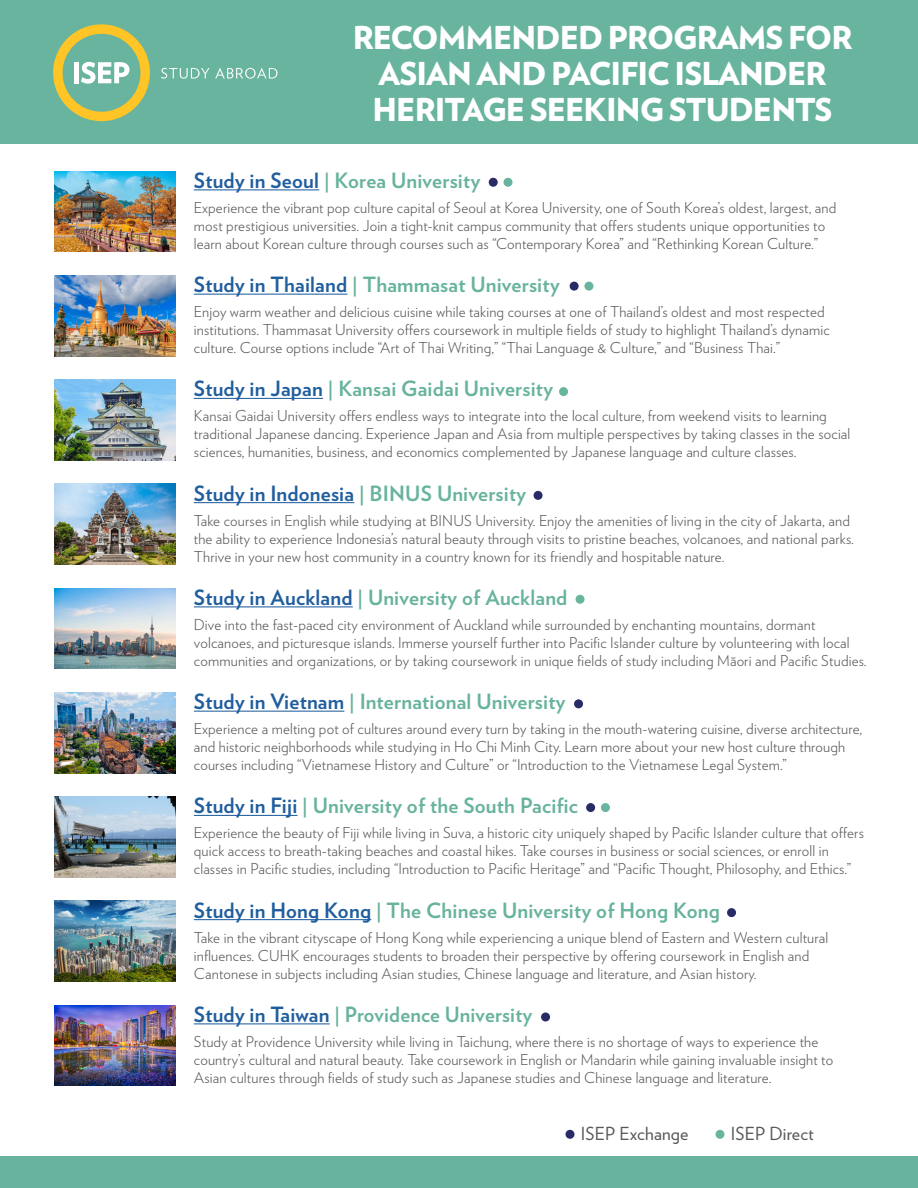
<style>
.page{position:relative;width:918px;height:1188px;background:#fff}
.page>*{position:absolute;margin:0;border:0;box-sizing:border-box;transform-origin:0 0}
.t1{font:900 31.5px/36px "Verlag";letter-spacing:-.03em;color:#fff;text-align:center}
.t2{font:700 21px "Verlag";letter-spacing:.01em;color:#68b39e}
.t3{font:700 21px "Verlag";letter-spacing:.01em;color:#215e9e}
.t4{font:18px "Verlag";letter-spacing:.01em;color:#58595b}
.t5{font:300 15px/18px "Verlag";letter-spacing:.01em;color:#58595b}
.s1{color:#215e9e}
.s2{color:#68b39e}
</style>
<div class="page">
<div style="left:0;top:1157px;width:918px;height:31px;background:#68b39e"></div>
<div style="left:0;top:0;width:918px;height:144px;background:#69b49e"></div>
<svg style="left:53px;top:24px;width:97px;height:97px"></svg>
<svg style="left:161px;top:68px;width:117px;height:11px"></svg>
<div style="left:716px;top:1130px;width:8px;height:9px;background:#69b49e;border-radius:50%"></div>
<div style="left:566px;top:1130px;width:8px;height:9px;background:#282b66;border-radius:50%"></div>
<hr style="left:194px;top:189px;width:125px;height:1px;background:#215e9e">
<img style="left:54px;top:171px;width:122px;height:81px">
<div style="left:489px;top:178px;width:9px;height:9px;background:#282b66;border-radius:50%"></div>
<div style="left:504px;top:178px;width:9px;height:9px;background:#69b49e;border-radius:50%"></div>
<hr style="left:194px;top:294px;width:153px;height:1px;background:#215e9e">
<img style="left:54px;top:275px;width:121px;height:81px">
<div style="left:570px;top:282px;width:9px;height:9px;background:#282b66;border-radius:50%"></div>
<div style="left:584px;top:282px;width:9px;height:9px;background:#69b49e;border-radius:50%"></div>
<hr style="left:194px;top:815px;width:104px;height:1px;background:#215e9e">
<img style="left:54px;top:796px;width:122px;height:82px">
<div style="left:586px;top:803px;width:9px;height:9px;background:#282b66;border-radius:50%"></div>
<div style="left:601px;top:803px;width:9px;height:9px;background:#69b49e;border-radius:50%"></div>
<hr style="left:194px;top:398px;width:129px;height:1px;background:#215e9e">
<img style="left:54px;top:380px;width:122px;height:80px">
<div style="left:559px;top:387px;width:9px;height:9px;background:#69b49e;border-radius:50%"></div>
<hr style="left:194px;top:502px;width:160px;height:1px;background:#215e9e">
<img style="left:54px;top:484px;width:122px;height:81px">
<div style="left:534px;top:491px;width:9px;height:9px;background:#282b66;border-radius:50%"></div>
<hr style="left:194px;top:711px;width:150px;height:1px;background:#215e9e">
<img style="left:54px;top:692px;width:122px;height:81px">
<div style="left:574px;top:699px;width:9px;height:9px;background:#282b66;border-radius:50%"></div>
<hr style="left:194px;top:606px;width:159px;height:1px;background:#215e9e">
<img style="left:54px;top:588px;width:122px;height:81px">
<div style="left:576px;top:595px;width:9px;height:9px;background:#69b49e;border-radius:50%"></div>
<hr style="left:194px;top:919px;width:177px;height:1px;background:#215e9e">
<img style="left:54px;top:901px;width:122px;height:81px">
<div style="left:727px;top:908px;width:9px;height:9px;background:#282b66;border-radius:50%"></div>
<hr style="left:194px;top:1023px;width:136px;height:1px;background:#215e9e">
<img style="left:54px;top:1005px;width:122px;height:81px">
<div style="left:541px;top:1012px;width:9px;height:10px;background:#282b66;border-radius:50%"></div>
<h1 class="t1" style="left:353px;top:18px;width:501px">RECOMMENDED PROGRAMS FOR<br>ASIAN AND PACIFIC ISLANDER<br>HERITAGE SEEKING STUDENTS</h1>
<h2 class="t2" style="left:194px;top:164px;width:288px"><span class="s1">Study in Seoul</span> | Korea University</h2>
<p class="t5" style="left:194px;top:198px;width:644px">Experience the vibrant pop culture capital of Seoul at Korea University, one of South Korea’s oldest, largest, and most prestigious universities. Join a tight-knit campus community that offers students unique opportunities to learn about Korean culture through courses such as “Contemporary Korea” and “Rethinking Korean Culture.”</p>
<h2 class="t2" style="left:194px;top:268px;width:367px"><span class="s1">Study in Thailand</span> | Thammasat University</h2>
<p class="t5" style="left:194px;top:302px;width:638px">Enjoy warm weather and delicious cuisine while taking courses at one of Thailand’s oldest and most respected institutions. Thammasat University offers coursework in multiple fields of study to highlight Thailand’s dynamic culture. Course options include “Art of Thai Writing,” “Thai Language &amp; Culture,” and “Business Thai.”</p>
<h2 class="t2" style="left:194px;top:372px;width:361px"><span class="s1">Study in Japan</span> | Kansai Gaidai University</h2>
<p class="t5" style="left:194px;top:406px;width:658px">Kansai Gaidai University offers endless ways to integrate into the local culture, from weekend visits to learning traditional Japanese dancing. Experience Japan and Asia from multiple perspectives by taking classes in the social sciences, humanities, business, and economics complemented by Japanese language and culture classes.</p>
<h2 class="t3" style="left:194px;top:476px;width:334px">Study in Indonesia <span class="s2">| BINUS University</span></h2>
<p class="t5" style="left:194px;top:511px;width:662px">Take courses in English while studying at BINUS University. Enjoy the amenities of living in the city of Jakarta, and the ability to experience Indonesia’s natural beauty through visits to pristine beaches, volcanoes, and national parks.<br>Thrive in your new host community in a country known for its friendly and hospitable nature.</p>
<h2 class="t2" style="left:194px;top:581px;width:375px"><span class="s1">Study in Auckland</span> | University of Auckland</h2>
<p class="t5" style="left:194px;top:615px;width:674px">Dive into the fast-paced city environment of Auckland while surrounded by enchanting mountains, dormant volcanoes, and picturesque islands. Immerse yourself further into Pacific Islander culture by volunteering with local communities and organizations, or by taking coursework in unique fields of study including Māori and Pacific Studies.</p>
<h2 class="t2" style="left:194px;top:685px;width:373px"><span class="s1">Study in Vietnam</span> | International University</h2>
<p class="t5" style="left:194px;top:719px;width:670px">Experience a melting pot of cultures around every turn by taking in the mouth-watering cuisine, diverse architecture, and historic neighborhoods while studying in Ho Chi Minh City. Learn more about your new host culture through courses including “Vietnamese History and Culture” or “Introduction to the Vietnamese Legal System.”</p>
<h2 class="t2" style="left:194px;top:789px;width:386px"><span class="s1">Study in Fiji</span> | University of the South Pacific</h2>
<p class="t5" style="left:194px;top:823px;width:672px">Experience the beauty of Fiji while living in Suva, a historic city uniquely shaped by Pacific Islander culture that offers quick access to breath-taking beaches and coastal hikes. Take courses in business or social sciences, or enroll in classes in Pacific studies, including “Introduction to Pacific Heritage” and “Pacific Thought, Philosophy, and Ethics.”</p>
<h2 class="t2" style="left:194px;top:893px;width:528px"><span class="s1">Study in Hong Kong</span> | The Chinese University of Hong Kong</h2>
<p class="t5" style="left:194px;top:928px;width:636px">Take in the vibrant cityscape of Hong Kong while experiencing a unique blend of Eastern and Western cultural influences. CUHK encourages students to broaden their perspective by offering coursework in English and<br>Cantonese in subjects including Asian studies, Chinese language and literature, and Asian history.</p>
<h2 class="t2" style="left:194px;top:998px;width:340px"><span class="s1">Study in Taiwan</span> | Providence University</h2>
<p class="t5" style="left:194px;top:1032px;width:641px">Study at Providence University while living in Taichung, where there is no shortage of ways to experience the country’s cultural and natural beauty. Take coursework in English or Mandarin while gaining invaluable insight to<br>Asian cultures through fields of study such as Japanese studies and Chinese language and literature.</p>
<p class="t4" style="left:581px;top:1120px;width:109px">ISEP Exchange</p>
<p class="t4" style="left:731px;top:1120px;width:84px">ISEP Direct</p>
</div>
